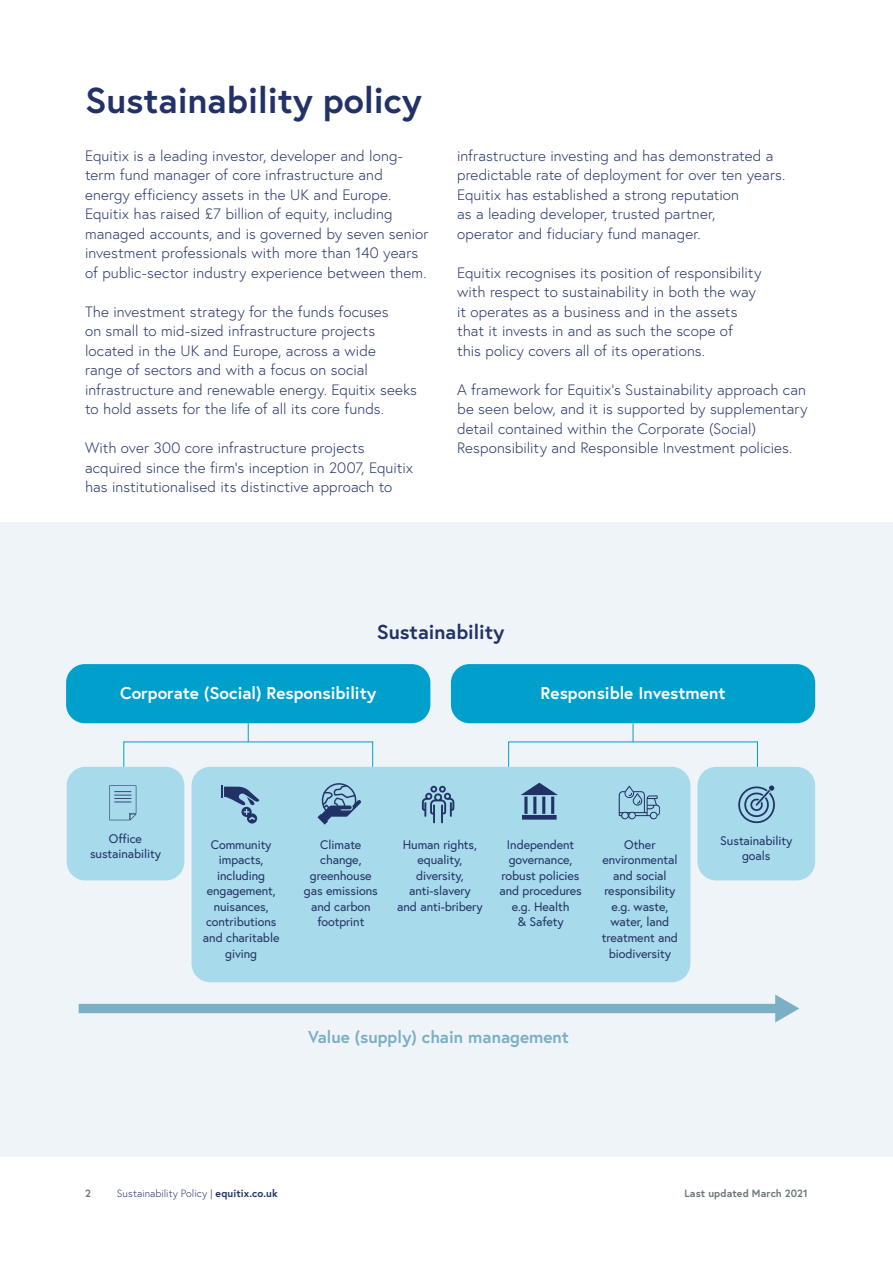
<style>
.page{position:relative;width:893px;height:1263px;background:#fff}
.page>*{position:absolute;margin:0;border:0;box-sizing:border-box;transform-origin:0 0}
.t1{font:700 36px "Europa";color:#223266}
.t2{font:700 20.25px "Europa";color:#223266}
.t3{font:700 17.1px "Europa";color:#fff}
.t4{font:700 17.1px "Europa";color:#7bafc5}
.Body{font:300 15px/19.5px "Europa";letter-spacing:.005em;color:#223266}
.t5{font:12.45px/15.6px "Europa";letter-spacing:-.005em;color:#223266;text-align:center}
.t6{font:300 10.5px "Europa";letter-spacing:.005em;color:#223266}
.t7{font:700 10.5px "Europa";letter-spacing:.015em;color:#687677}
.s1{font-weight:700}
</style>
<div class="page">
<div style="left:0;top:523px;width:892px;height:634px;background:#eef4f7"></div>
<div style="left:67px;top:767px;width:117px;height:113px;background:#a7daea;border-radius:19px"></div>
<div style="left:192px;top:767px;width:498px;height:215px;background:#a7daea;border-radius:19px"></div>
<div style="left:79px;top:1004px;width:700px;height:9px;background:#7bafc5"></div>
<svg style="left:775px;top:994px;width:24px;height:28px"></svg>
<div style="left:697px;top:767px;width:118px;height:113px;background:#a7daea;border-radius:19px"></div>
<div style="left:66px;top:664px;width:364px;height:59px;background:#009fcc;border-radius:19px"></div>
<div style="left:451px;top:664px;width:364px;height:59px;background:#009fcc;border-radius:19px"></div>
<svg style="left:633px;top:723px;width:1px;height:19px"></svg>
<svg style="left:248px;top:723px;width:1px;height:19px"></svg>
<hr style="left:524px;top:797px;width:3px;height:17px;background:#223266">
<hr style="left:533px;top:797px;width:3px;height:17px;background:#223266">
<hr style="left:542px;top:797px;width:3px;height:17px;background:#223266">
<div style="left:522px;top:815px;width:35px;height:5px;background:#223266"></div>
<svg style="left:521px;top:783px;width:37px;height:12px"></svg>
<svg style="left:619px;top:786px;width:41px;height:34px"></svg>
<hr style="left:551px;top:797px;width:3px;height:17px;background:#223266">
<svg style="left:422px;top:786px;width:32px;height:37px"></svg>
<svg style="left:317px;top:783px;width:44px;height:42px"></svg>
<svg style="left:738px;top:785px;width:37px;height:39px"></svg>
<svg style="left:221px;top:786px;width:38px;height:37px"></svg>
<svg style="left:109px;top:785px;width:27px;height:35px"></svg>
<p class="t1" style="left:85px;top:76px;width:338px">Sustainability policy</p>
<p class="Body" style="left:85px;top:145px;width:345px">Equitix is a leading investor, developer and long&shy;term fund manager of core infrastructure and energy efficiency assets in the UK and Europe.<br>Equitix has raised £7 billion of equity, including managed accounts, and is governed by seven senior investment professionals with more than 140 years of public-sector industry experience between them.</p>
<p class="Body" style="left:85px;top:301px;width:333px">The investment strategy for the funds focuses<br>on small to mid-sized infrastructure projects located in the UK and Europe, across a wide<br>range of sectors and with a focus on social infrastructure and renewable energy. Equitix seeks to hold assets for the life of all its core funds.</p>
<p class="Body" style="left:85px;top:438px;width:330px">With over 300 core infrastructure projects acquired since the firm’s inception in 2007, Equitix has institutionalised its distinctive approach to</p>
<p class="Body" style="left:457px;top:145px;width:330px">infrastructure investing and has demonstrated a predictable rate of deployment for over ten years.</p>
<p class="Body" style="left:457px;top:184px;width:283px">Equitix has established a strong reputation as a leading developer, trusted partner, operator and fiduciary fund manager.</p>
<p class="Body" style="left:457px;top:262px;width:306px">Equitix recognises its position of responsibility with respect to sustainability in both the way it operates as a business and in the assets that it invests in and as such the scope of<br>this policy covers all of its operations.</p>
<p class="Body" style="left:457px;top:379px;width:352px">A framework for Equitix’s Sustainability approach can be seen below, and it is supported by supplementary detail contained within the Corporate (Social)<br>Responsibility and Responsible Investment policies.</p>
<p class="t2" style="left:377px;top:618px;width:129px">Sustainability</p>
<p class="t3" style="left:120px;top:681px;width:258px">Corporate (Social) Responsibility</p>
<p class="t3" style="left:541px;top:681px;width:186px">Responsible Investment</p>
<p class="t5" style="left:90px;top:830px;width:72px">Office sustainability</p>
<p class="t5" style="left:720px;top:832px;width:74px">Sustainability goals</p>
<p class="t5" style="left:203px;top:836px;width:78px">Community impacts, including engagement, nuisances, contributions and charitable giving</p>
<p class="t5" style="left:304px;top:836px;width:75px">Climate change, greenhouse gas emissions and carbon footprint</p>
<p class="t5" style="left:397px;top:836px;width:87px">Human rights, equality, diversity, anti-slavery<br>and anti-bribery</p>
<p class="t5" style="left:499px;top:836px;width:84px">Independent governance, robust policies and procedures e.g. Health<br>&amp; Safety</p>
<p class="t5" style="left:602px;top:836px;width:78px">Other environmental and social responsibility e.g. waste, water, land treatment and biodiversity</p>
<p class="t4" style="left:308px;top:1025px;width:262px">Value (supply) chain management</p>
<p class="t7" style="left:85px;top:1186px;width:7px">2</p>
<p class="t6" style="left:117px;top:1186px;width:162px">Sustainability Policy | <span class="s1">equitix.co.uk</span></p>
<p class="t7" style="left:684px;top:1186px;width:125px">Last updated March 2021</p>
</div>
